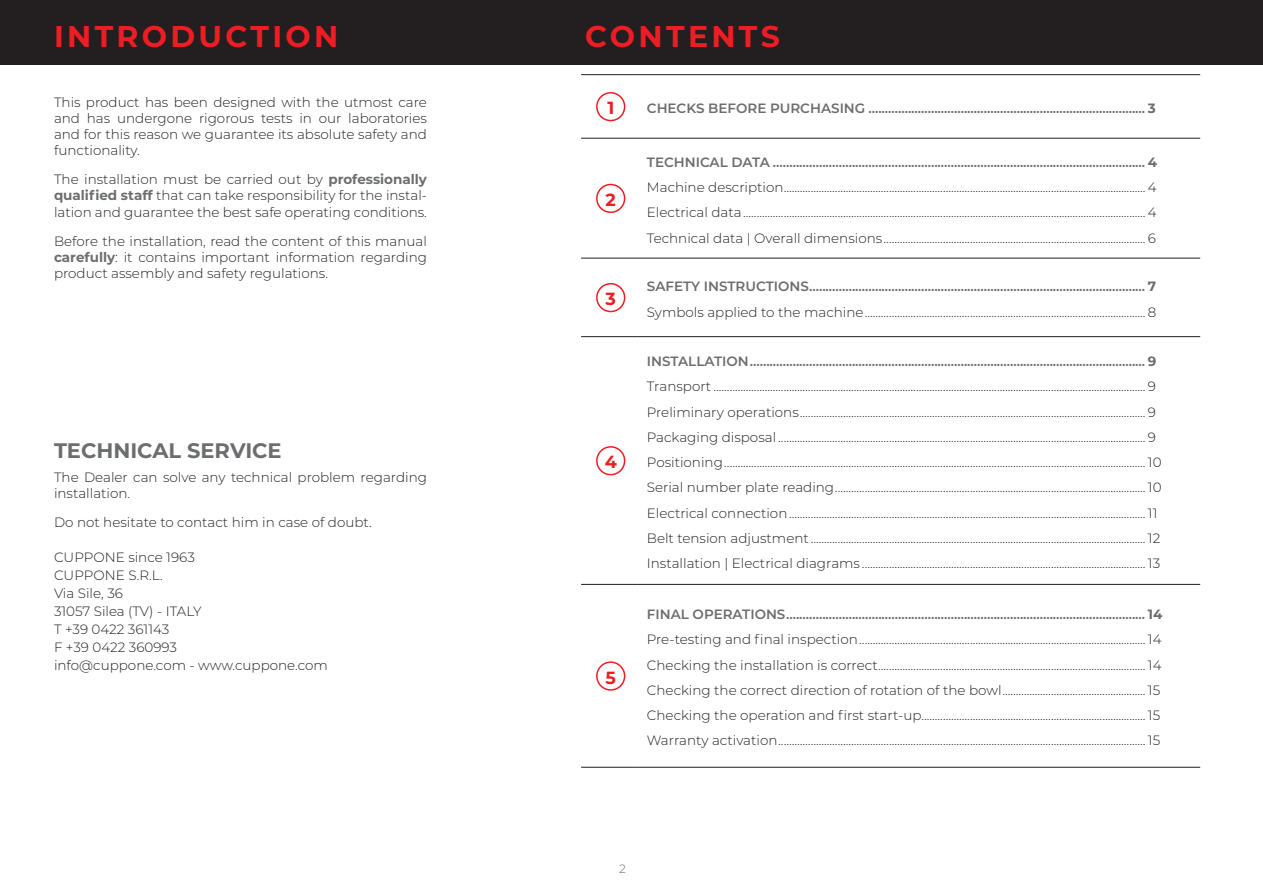
<style>
.page{position:relative;width:1263px;height:893px;background:#fff}
.page>*{position:absolute;margin:0;border:0;box-sizing:border-box;transform-origin:0 0}
.Titoli_rossi_IT{font:700 30px "Montserrat";letter-spacing:.11em;color:#ee1d23}
.Sottotitolo_IT{font:700 21px "Montserrat";color:#6c6d70}
.Titoli_rossi_IT-2{font:700 17.55px "Montserrat";color:#ee1d23}
.Indice_sottotitolo{font:300 13.5px "Montserrat";color:#231f20}
.Testo_corrente_9_pt{font:300 13.5px/16.2px "Montserrat";color:#231f20;text-align:justify}
.Indice_titolo{font:600 13.5px "Montserrat";color:#6c6d70}
.t1{font:300 12px "Montserrat";color:#6c6d70}
.s1{font-weight:700;color:#6c6d70}
.s2{font-weight:700}
</style>
<div class="page">
<div style="left:0;top:0;width:1263px;height:65px;background:#231f20"></div>
<hr style="left:581px;top:74px;width:57px;height:1px;background:#231f20">
<hr style="left:638px;top:74px;width:562px;height:1px;background:#231f20">
<hr style="left:581px;top:138px;width:57px;height:1px;background:#231f20">
<hr style="left:638px;top:138px;width:562px;height:1px;background:#231f20">
<hr style="left:581px;top:258px;width:57px;height:1px;background:#231f20">
<hr style="left:638px;top:258px;width:562px;height:1px;background:#231f20">
<hr style="left:581px;top:336px;width:57px;height:1px;background:#231f20">
<hr style="left:638px;top:336px;width:562px;height:1px;background:#231f20">
<hr style="left:581px;top:584px;width:57px;height:1px;background:#231f20">
<hr style="left:638px;top:584px;width:562px;height:1px;background:#231f20">
<hr style="left:581px;top:767px;width:57px;height:1px;background:#231f20">
<hr style="left:638px;top:767px;width:562px;height:1px;background:#231f20">
<div style="left:596px;top:92px;width:29px;height:29px;border:2px solid #ee1d23;border-radius:50%"></div>
<div style="left:596px;top:184px;width:29px;height:29px;border:2px solid #ee1d23;border-radius:50%"></div>
<div style="left:596px;top:283px;width:29px;height:29px;border:2px solid #ee1d23;border-radius:50%"></div>
<div style="left:596px;top:446px;width:29px;height:29px;border:2px solid #ee1d23;border-radius:50%"></div>
<div style="left:596px;top:661px;width:29px;height:30px;border:2px solid #ee1d23;border-radius:50%"></div>
<p class="Titoli_rossi_IT" style="left:54px;top:15px;width:286px">INTRODUCTION</p>
<p class="Titoli_rossi_IT" style="left:585px;top:15px;width:196px">CONTENTS</p>
<p class="Testo_corrente_9_pt" style="left:54px;top:93px;width:374px">This product has been designed with the utmost care and has undergone rigorous tests in our laboratories and for this reason we guarantee its absolute safety and functionality.</p>
<p class="Testo_corrente_9_pt" style="left:54px;top:171px;width:374px">The installation must be carried out by <span class="s1">professionally qualified staff</span> that can take responsibility for the instal&shy;lation and guarantee the best safe operating conditions.</p>
<p class="Testo_corrente_9_pt" style="left:54px;top:232px;width:374px">Before the installation, read the content of this manual <span class="s1">carefully</span>: it contains important information regarding product assembly and safety regulations.</p>
<p class="Sottotitolo_IT" style="left:54px;top:435px;width:229px">TECHNICAL SERVICE</p>
<p class="Testo_corrente_9_pt" style="left:54px;top:469px;width:374px">The Dealer can solve any technical problem regarding installation.</p>
<p class="Testo_corrente_9_pt" style="left:54px;top:514px;width:319px">Do not hesitate to contact him in case of doubt.</p>
<p class="Testo_corrente_9_pt" style="left:54px;top:548px;width:142px">CUPPONE since 1963</p>
<p class="Testo_corrente_9_pt" style="left:54px;top:566px;width:110px">CUPPONE S.R.L.</p>
<p class="Testo_corrente_9_pt" style="left:54px;top:584px;width:71px">Via Sile, 36</p>
<p class="Testo_corrente_9_pt" style="left:54px;top:602px;width:149px">31057 Silea (TV) - ITALY</p>
<p class="Testo_corrente_9_pt" style="left:54px;top:620px;width:117px">T +39 0422 361143</p>
<p class="Testo_corrente_9_pt" style="left:54px;top:638px;width:125px">F +39 0422 360993</p>
<p class="Testo_corrente_9_pt" style="left:54px;top:656px;width:275px">info@cuppone.com - www.cuppone.com</p>
<p class="Titoli_rossi_IT-2" style="left:607px;top:95px;width:8px">1</p>
<p class="Indice_titolo" style="left:647px;top:99px;width:510px">CHECKS BEFORE PURCHASING .................................................................................... <span class="s2">3</span></p>
<p class="Titoli_rossi_IT-2" style="left:606px;top:187px;width:12px">2</p>
<p class="Titoli_rossi_IT-2" style="left:606px;top:286px;width:12px">3</p>
<p class="Titoli_rossi_IT-2" style="left:605px;top:449px;width:14px">4</p>
<p class="Titoli_rossi_IT-2" style="left:606px;top:665px;width:12px">5</p>
<p class="Indice_titolo" style="left:647px;top:152px;width:512px">TECHNICAL DATA ................................................................................................................. <span class="s2">4</span></p>
<p class="Indice_sottotitolo" style="left:647px;top:178px;width:511px">Machine description...................................................................................................................................... 4</p>
<p class="Indice_sottotitolo" style="left:647px;top:203px;width:511px">Electrical data..................................................................................................................................................... 4</p>
<p class="Indice_sottotitolo" style="left:647px;top:229px;width:511px">Technical data | Overall dimensions................................................................................................. 6</p>
<p class="Indice_titolo" style="left:647px;top:277px;width:511px">SAFETY INSTRUCTIONS...................................................................................................... <span class="s2">7</span></p>
<p class="Indice_sottotitolo" style="left:647px;top:303px;width:511px">Symbols applied to the machine........................................................................................................ 8</p>
<p class="Indice_titolo" style="left:647px;top:352px;width:511px">INSTALLATION........................................................................................................................ <span class="s2">9</span></p>
<p class="Indice_sottotitolo" style="left:647px;top:377px;width:511px">Transport ................................................................................................................................................................ 9</p>
<p class="Indice_sottotitolo" style="left:647px;top:403px;width:511px">Preliminary operations................................................................................................................................ 9</p>
<p class="Indice_sottotitolo" style="left:647px;top:428px;width:511px">Packaging disposal ........................................................................................................................................ 9</p>
<p class="Indice_sottotitolo" style="left:647px;top:453px;width:516px">Positioning............................................................................................................................................................ 10</p>
<p class="Indice_sottotitolo" style="left:647px;top:478px;width:516px">Serial number plate reading................................................................................................................... 10</p>
<p class="Indice_sottotitolo" style="left:647px;top:504px;width:512px">Electrical connection.................................................................................................................................... 11</p>
<p class="Indice_sottotitolo" style="left:647px;top:529px;width:515px">Belt tension adjustment............................................................................................................................ 12</p>
<p class="Indice_sottotitolo" style="left:647px;top:554px;width:515px">Installation | Electrical diagrams ......................................................................................................... 13</p>
<p class="Indice_titolo" style="left:647px;top:605px;width:517px">FINAL OPERATIONS............................................................................................................. <span class="s2">14</span></p>
<p class="Indice_sottotitolo" style="left:647px;top:630px;width:516px">Pre-testing and final inspection.......................................................................................................... 14</p>
<p class="Indice_sottotitolo" style="left:647px;top:656px;width:516px">Checking the installation is correct................................................................................................... 14</p>
<p class="Indice_sottotitolo" style="left:647px;top:681px;width:515px">Checking the correct direction of rotation of the bowl..................................................... 15</p>
<p class="Indice_sottotitolo" style="left:647px;top:706px;width:515px">Checking the operation and first start-up................................................................................... 15</p>
<p class="Indice_sottotitolo" style="left:647px;top:731px;width:515px">Warranty activation........................................................................................................................................ 15</p>
<p class="t1" style="left:619px;top:860px;width:8px">2</p>
</div>
